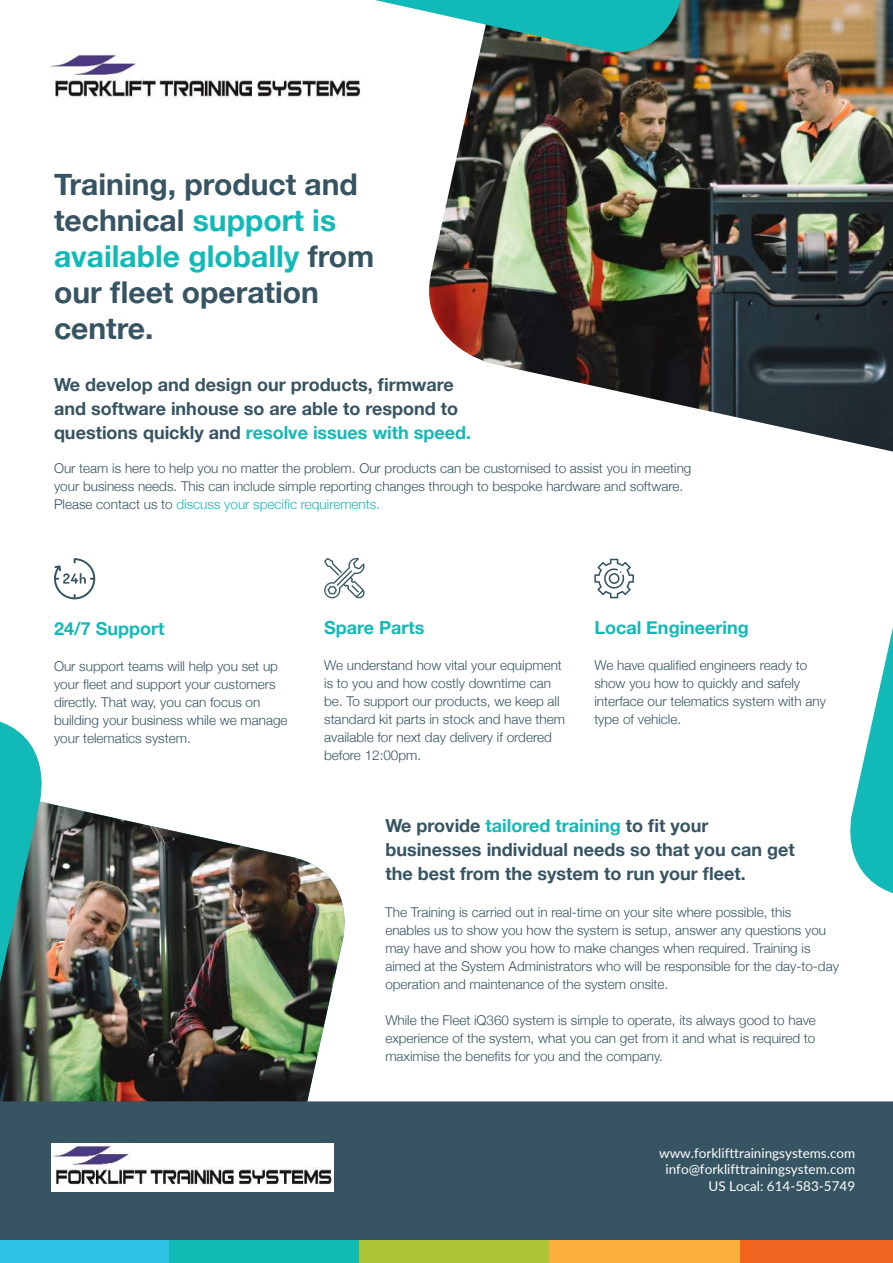
<style>
.page{position:relative;width:893px;height:1263px;background:#fff}
.page>*{position:absolute;margin:0;border:0;box-sizing:border-box;transform-origin:0 0}
.t1{font:700 30px/36px "Helvetica Neue";color:#365462}
.t2{font:700 18px/24px "Helvetica Neue";color:#365462}
.t3{font:700 18px "Helvetica Neue";color:#11b9b7}
.t4{font:300 13.5px/18px "Helvetica Neue";color:#365462}
.t5{font:13.5px/16.2px "Lato";color:#fefefe;text-align:right}
.s1{color:#11b9b7}
</style>
<div class="page">
<img style="left:50px;top:0;width:843px;height:600px">
<img style="left:55px;top:804px;width:290px;height:297px">
<svg style="left:0;top:721px;width:55px;height:380px;background:#4d8781"></svg>
<svg style="left:104px;top:0;width:687px;height:65px"></svg>
<div style="left:0;top:1101px;width:893px;height:139px;background:#365462"></div>
<div style="left:739px;top:1240px;width:154px;height:23px;background:#f16521"></div>
<div style="left:549px;top:1240px;width:190px;height:23px;background:#fbaf3f"></div>
<div style="left:359px;top:1240px;width:190px;height:23px;background:#abc537"></div>
<div style="left:168px;top:1240px;width:191px;height:23px;background:#12bab6"></div>
<div style="left:0;top:1240px;width:168px;height:23px;background:#2fc3e7"></div>
<img style="left:52px;top:1143px;width:281px;height:48px">
<img style="left:51px;top:53px;width:312px;height:52px">
<svg style="left:324px;top:557px;width:41px;height:42px"></svg>
<svg style="left:594px;top:559px;width:40px;height:39px"></svg>
<svg style="left:837px;top:464px;width:56px;height:429px"></svg>
<svg style="left:54px;top:558px;width:41px;height:41px"></svg>
<h1 class="t1" style="left:54px;top:169px;width:322px">Training, product and technical <span class="s1">support is available globally</span> from our 昀氀eet operation centre.</h1>
<h2 class="t2" style="left:54px;top:373px;width:419px">We develop and design our products, 昀椀rmware and software inhouse so are able to respond to questions quickly and <span class="s1">resolve issues with speed.</span></h2>
<p class="t4" style="left:54px;top:461px;width:639px">Our team is here to help you no matter the problem. Our products can be customised to assist you in meeting your business needs. This can include simple reporting changes through to bespoke hardware and software.<br>Please contact us to <span class="s1">discuss your speci昀椀c requirements.</span></p>
<h2 class="t3" style="left:54px;top:621px;width:112px">24/7 Support</h2>
<p class="t4" style="left:54px;top:658px;width:235px">Our support teams will help you set up your 昀氀eet and support your customers directly. That way, you can focus on building your business while we manage your telematics system.</p>
<h2 class="t3" style="left:324px;top:621px;width:102px">Spare Parts</h2>
<h2 class="t3" style="left:594px;top:621px;width:156px">Local Engineering</h2>
<p class="t4" style="left:324px;top:655px;width:242px">We understand how vital your equipment is to you and how costly downtime can be. To support our products, we keep all standard kit parts in stock and have them available for next day delivery if ordered before 12:00pm.</p>
<p class="t4" style="left:594px;top:655px;width:233px">We have quali昀椀ed engineers ready to show you how to quickly and safely interface our telematics system with any type of vehicle.</p>
<h2 class="t2" style="left:385px;top:815px;width:411px">We provide <span class="s1">tailored training</span> to 昀椀t your businesses individual needs so that you can get the best from the system to run your 昀氀eet.</h2>
<p class="t4" style="left:385px;top:904px;width:455px">The Training is carried out in real-time on your site where possible, this enables us to show you how the system is setup, answer any questions you may have and show you how to make changes when required. Training is aimed at the System Administrators who will be responsible for the day-to-day operation and maintenance of the system onsite.</p>
<p class="t4" style="left:385px;top:1012px;width:432px;text-align:justify">While the Fleet iQ360 system is simple to operate, its always good to have experience of the system, what you can get from it and what is required to maximise the bene昀椀ts for you and the company.</p>
<p class="t5" style="left:659px;top:1144px;width:198px">www.forklifttrainingsystems.com info@forklifttrainingsystem.com<br>US Local: 614-583-5749</p>
</div>
